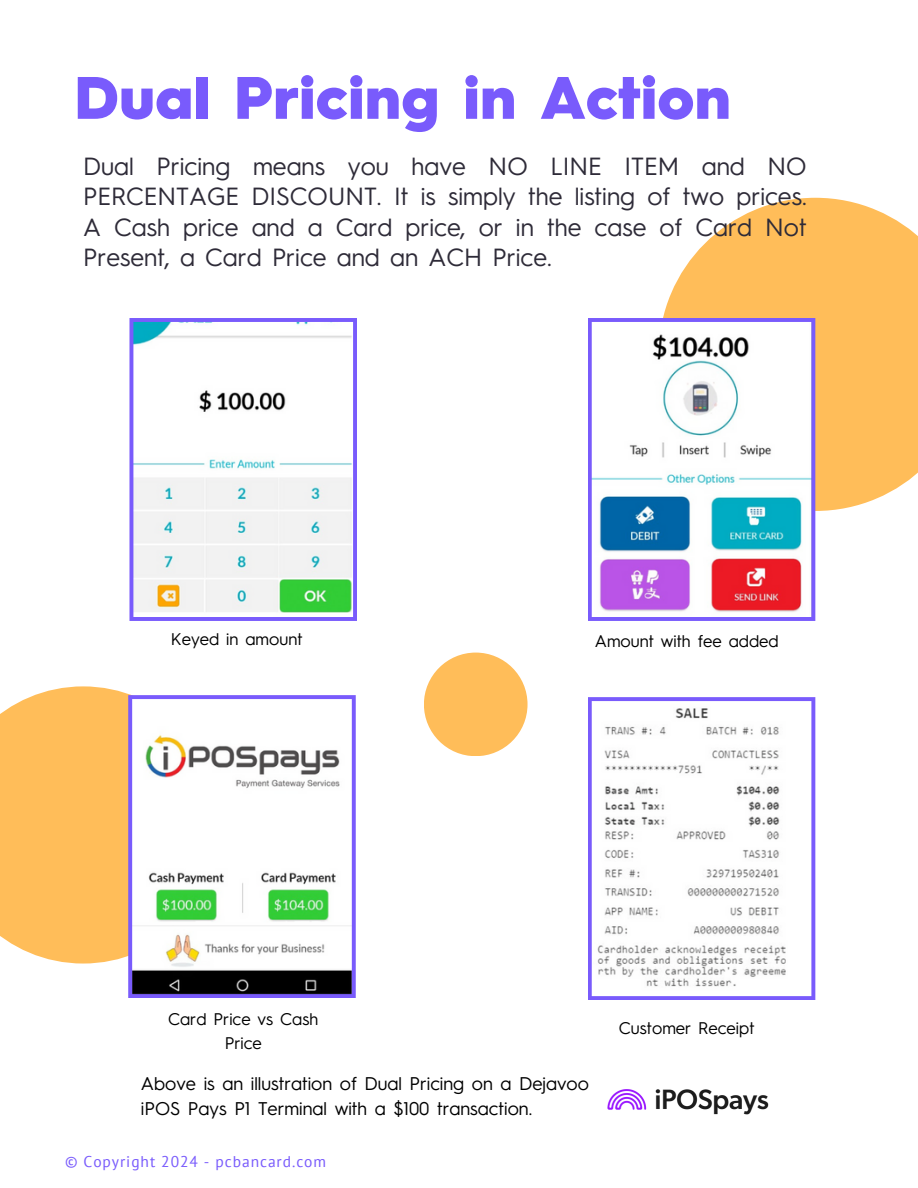
<style>
.page{position:relative;width:918px;height:1188px;background:#fff}
.page>*{position:absolute;margin:0;border:0;box-sizing:border-box;transform-origin:0 0}
.t1{font:900 60px "Hurme Geometric Sans 3";color:#795bfc}
.t2{font:24.9px/30.3px "Hurme Geometric Sans 3";color:#2e2b38;text-align:justify}
.t3{font:18.45px/24.8px "Hurme Geometric Sans 3";color:#000}
.t4{font:16.95px/23.7px "Hurme Geometric Sans 3";color:#000;text-align:center}
.t5{font:15.45px "PT Sans";letter-spacing:.06em;color:#795bfc}
</style>
<div class="page">
<svg style="left:663px;top:198px;width:255px;height:313px;fill:#ffbd59"></svg>
<div style="left:0;top:686px;width:131px;height:278px;background:#ffbd59"></div>
<div style="left:424px;top:653px;width:104px;height:103px;background:#ffbd59;border-radius:50%"></div>
<svg style="left:129px;top:318px;width:228px;height:303px"></svg>
<svg style="left:588px;top:318px;width:227px;height:303px"></svg>
<svg style="left:128px;top:695px;width:228px;height:303px"></svg>
<svg style="left:588px;top:697px;width:227px;height:303px"></svg>
<img style="left:607px;top:1089px;width:162px;height:26px">
<p class="t1" style="left:74px;top:73px;width:658px">Dual Pricing in Action</p>
<p class="t2" style="left:83px;top:153px;width:725px">Dual Pricing means you have NO LINE ITEM and NO PERCENTAGE DISCOUNT. It is simply the listing of two prices.<br>A Cash price and a Card price, or in the case of Card Not Present, a Card Price and an ACH Price.</p>
<h3 class="t4" style="left:171px;top:629px;width:133px">Keyed in amount</h3>
<p class="t4" style="left:595px;top:631px;width:185px">Amount with fee added</p>
<h3 class="t4" style="left:168px;top:1009px;width:152px">Card Price vs Cash<br>Price</h3>
<h3 class="t4" style="left:619px;top:1018px;width:137px">Customer Receipt</h3>
<h3 class="t3" style="left:141px;top:1073px;width:449px">Above is an illustration of Dual Pricing on a Dejavoo iPOS Pays P1 Terminal with a $100 transaction.</h3>
<p class="t5" style="left:65px;top:1151px;width:263px">© Copyright 2024 - pcbancard.com</p>
</div>
